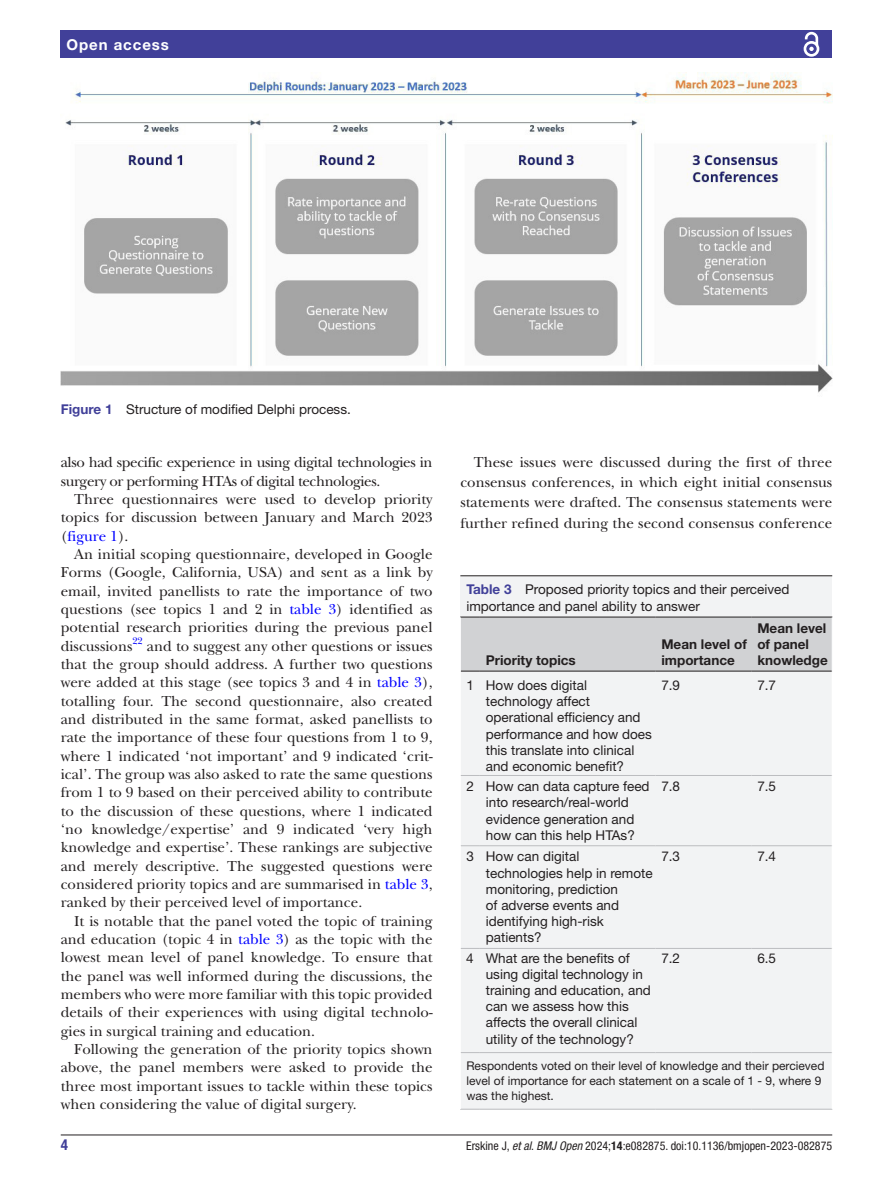
<style>
.page{position:relative;width:893px;height:1191px;background:#fff}
.page>*{position:absolute;margin:0;border:0;box-sizing:border-box;transform-origin:0 0}
.t1{font:15px/18.3px "New Baskerville";color:#231f20;text-align:justify}
.t2{font:15px/18.3px "New Baskerville";letter-spacing:-.025em;color:#231f20}
.t3{font:700 15px "Helvetica Neue LT Std";letter-spacing:.065em;color:#fff}
.t4{font:700 condensed 15px "Helvetica Neue LT Std";color:#414099}
.t5{font:13.5px/16.2px "Helvetica Neue LT Std";color:#231f20}
.t6{font:700 13.5px/16.2px "Helvetica Neue LT Std";color:#231f20}
.t7{font:12px/15px "Helvetica Neue LT Std";color:#231f20}
.t8{font:condensed 12px "Helvetica Neue LT Std";color:#231f20}
.s1{font-weight:700;color:#414099}
.s2{color:#00f}
.s3{font-style:italic}
.s4{font-weight:700}
</style>
<div class="page">
<hr style="left:61px;top:1134px;width:771px;height:1px;background:#231f20">
<div style="left:61px;top:31px;width:771px;height:27px;background:#414099"></div>
<svg style="left:803px;top:31px;width:17px;height:26px"></svg>
<img style="left:61px;top:73px;width:771px;height:320px">
<div style="left:460px;top:576px;width:372px;height:533px;background:#f2f3f4"></div>
<hr style="left:460px;top:575px;width:372px;height:1px;background:#231f20">
<div style="left:460px;top:616px;width:372px;height:55px;background:#d1d2d4"></div>
<hr style="left:480px;top:616px;width:175px;height:1px;background:#231f20">
<hr style="left:480px;top:670px;width:175px;height:1px;background:#231f20">
<hr style="left:655px;top:616px;width:96px;height:1px;background:#231f20">
<hr style="left:655px;top:670px;width:96px;height:1px;background:#231f20">
<hr style="left:751px;top:616px;width:81px;height:1px;background:#231f20">
<hr style="left:751px;top:670px;width:81px;height:1px;background:#231f20">
<svg style="left:461px;top:775px;width:19px;height:1px"></svg>
<hr style="left:480px;top:775px;width:175px;height:1px;background:#bcbdc0">
<hr style="left:655px;top:775px;width:96px;height:1px;background:#bcbdc0">
<hr style="left:751px;top:775px;width:81px;height:1px;background:#bcbdc0">
<svg style="left:461px;top:845px;width:19px;height:1px"></svg>
<hr style="left:480px;top:845px;width:175px;height:1px;background:#bcbdc0">
<hr style="left:655px;top:845px;width:96px;height:1px;background:#bcbdc0">
<hr style="left:751px;top:845px;width:81px;height:1px;background:#bcbdc0">
<svg style="left:461px;top:948px;width:19px;height:1px"></svg>
<hr style="left:480px;top:948px;width:175px;height:1px;background:#bcbdc0">
<hr style="left:480px;top:1052px;width:175px;height:1px;background:#bcbdc0">
<hr style="left:655px;top:948px;width:96px;height:1px;background:#bcbdc0">
<hr style="left:655px;top:1052px;width:96px;height:1px;background:#bcbdc0">
<hr style="left:751px;top:948px;width:81px;height:1px;background:#bcbdc0">
<hr style="left:751px;top:1052px;width:81px;height:1px;background:#bcbdc0">
<svg style="left:461px;top:1052px;width:19px;height:1px"></svg>
<svg style="left:460px;top:1109px;width:20px;height:1px"></svg>
<hr style="left:480px;top:1109px;width:175px;height:1px;background:#bcbdc0">
<hr style="left:655px;top:1109px;width:96px;height:1px;background:#bcbdc0">
<hr style="left:751px;top:1109px;width:81px;height:1px;background:#bcbdc0">
<hr style="left:460px;top:617px;width:1px;height:54px;background:#fff">
<hr style="left:460px;top:671px;width:1px;height:104px;background:#fff">
<hr style="left:460px;top:775px;width:1px;height:70px;background:#fff">
<hr style="left:460px;top:845px;width:1px;height:103px;background:#fff">
<hr style="left:460px;top:948px;width:1px;height:104px;background:#fff">
<hr style="left:460px;top:1052px;width:1px;height:57px;background:#fff">
<p class="t3" style="left:66px;top:35px;width:104px">Open access</p>
<p class="t5" style="left:61px;top:401px;width:292px"><span class="s1">Figure 1</span> Structure of modified Delphi process.</p>
<p class="t2" style="left:61px;top:453px;width:373px">also had specific experience in using digital technologies in surgery or performing HTAs of digital technologies.</p>
<p class="t1" style="left:61px;top:490px;width:373px;text-indent:14px">Three questionnaires were used to develop priority topics for discussion between January and March 2023 (<span class="s2">figure 1</span>).</p>
<p class="t1" style="left:61px;top:545px;width:373px;text-indent:14px">An initial scoping questionnaire, developed in Google Forms (Google, California, USA) and sent as a link by email, invited panellists to rate the importance of two questions (see topics 1 and 2 in <span class="s2">table 3</span>) identified as potential research priorities during the previous panel discussions<sup>22</sup> and to suggest any other questions or issues that the group should address. A further two questions were added at this stage (see topics 3 and 4 in <span class="s2">table 3</span>), totalling four. The second questionnaire, also created and distributed in the same format, asked panellists to rate the importance of these four questions from 1 to 9, where 1 indicated ‘not important’ and 9 indicated ‘crit&shy;ical’. The group was also asked to rate the same questions from 1 to 9 based on their perceived ability to contribute to the discussion of these questions, where 1 indicated ‘no knowledge/expertise’ and 9 indicated ‘very high knowledge and expertise’. These rankings are subjective and merely descriptive. The suggested questions were considered priority topics and are summarised in <span class="s2">table 3</span>, ranked by their perceived level of importance.</p>
<p class="t1" style="left:61px;top:911px;width:373px;text-indent:14px">It is notable that the panel voted the topic of training and education (topic 4 in <span class="s2">table 3</span>) as the topic with the lowest mean level of panel knowledge. To ensure that the panel was well informed during the discussions, the members who were more familiar with this topic provided details of their experiences with using digital technolo&shy;gies in surgical training and education.</p>
<p class="t1" style="left:61px;top:1040px;width:373px;text-indent:14px">Following the generation of the priority topics shown above, the panel members were asked to provide the three most important issues to tackle within these topics when considering the value of digital surgery.</p>
<p class="t1" style="left:460px;top:452px;width:373px;line-height:20.1px;text-indent:14px">These issues were discussed during the first of three consensus conferences, in which eight initial consensus statements were drafted. The consensus statements were further refined during the second consensus conference</p>
<p class="t5" style="left:466px;top:581px;width:325px"><span class="s1">Table 3</span> Proposed priority topics and their perceived importance and panel ability to answer</p>
<p class="t6" style="left:486px;top:652px;width:91px">Priority topics</p>
<p class="t6" style="left:661px;top:635px;width:87px">Mean level of importance</p>
<p class="t6" style="left:757px;top:619px;width:72px">Mean level of panel knowledge</p>
<p class="t5" style="left:486px;top:677px;width:168px;text-indent:-19px">1 How does digital technology affect operational efficiency and performance and how does this translate into clinical and economic benefit?</p>
<p class="t5" style="left:661px;top:677px;width:20px">7.9</p>
<p class="t5" style="left:757px;top:677px;width:20px">7.7</p>
<p class="t5" style="left:466px;top:778px;width:185px;text-align:center">2 How can data capture feed into research/real-world evidence generation and<br>how can this help HTAs?</p>
<p class="t5" style="left:661px;top:778px;width:20px">7.8</p>
<p class="t5" style="left:757px;top:778px;width:20px">7.5</p>
<p class="t5" style="left:486px;top:848px;width:168px;text-indent:-19px">3 How can digital technologies help in remote monitoring, prediction<br>of adverse events and identifying high-risk patients?</p>
<p class="t5" style="left:661px;top:848px;width:20px">7.3</p>
<p class="t5" style="left:757px;top:848px;width:20px">7.4</p>
<p class="t5" style="left:486px;top:949px;width:167px;text-indent:-19px">4 What are the benefits of using digital technology in training and education, and can we assess how this affects the overall clinical utility of the technology?</p>
<p class="t5" style="left:661px;top:949px;width:20px">7.2</p>
<p class="t5" style="left:757px;top:949px;width:20px">6.5</p>
<p class="t7" style="left:466px;top:1058px;width:360px">Respondents voted on their level of knowledge and their percieved level of importance for each statement on a scale of 1 - 9, where 9 was the highest.</p>
<p class="t4" style="left:61px;top:1135px;width:9px">4</p>
<p class="t8" style="left:466px;top:1138px;width:368px">Erskine J, <span class="s3">et al</span>. <span class="s3">BMJ Open</span> 2024;<span class="s4">14</span>:e082875. doi:10.1136/bmjopen-2023-082875</p>
</div>
